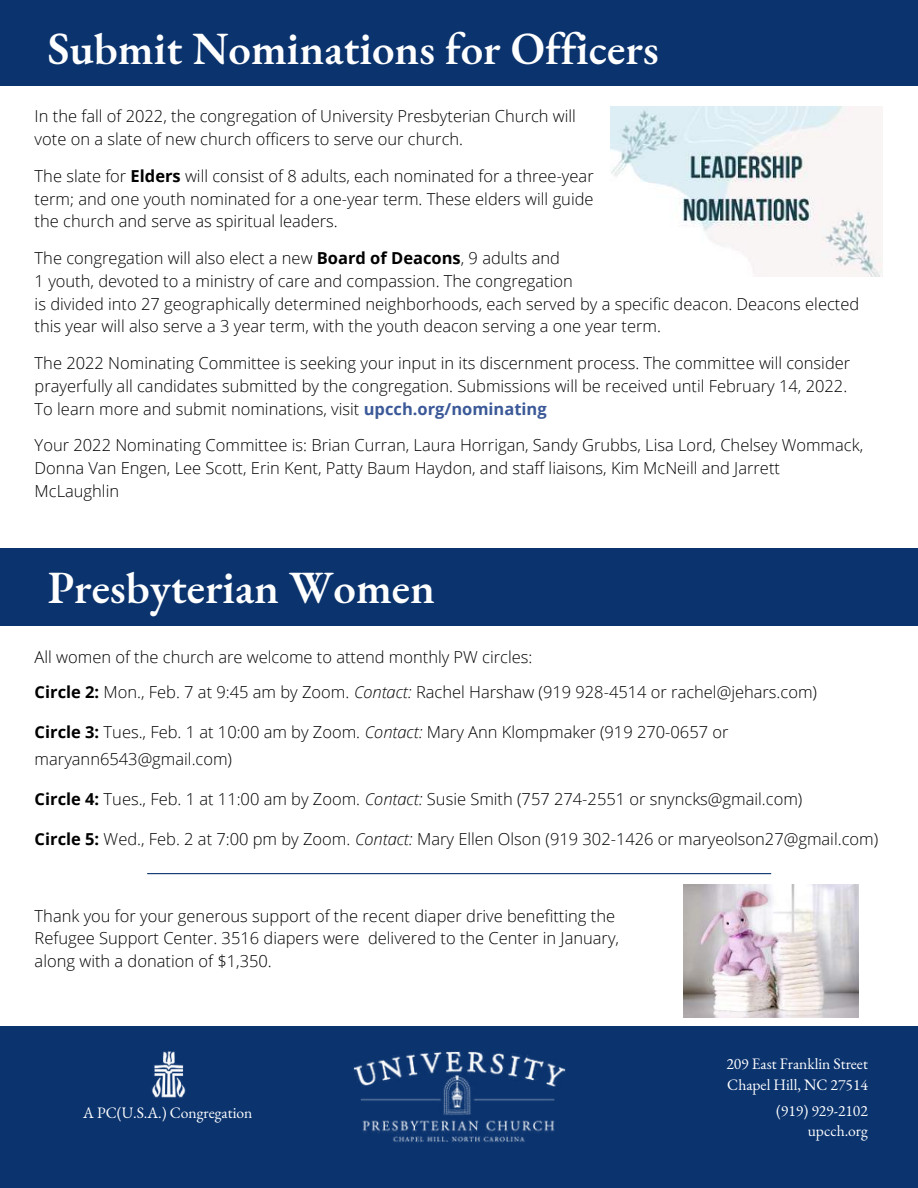
<style>
.page{position:relative;width:918px;height:1188px;background:#fff}
.page>*{position:absolute;margin:0;border:0;box-sizing:border-box;transform-origin:0 0}
.t1{font:600 45px "EB Garamond";color:#fff}
.t2{font:300 16.5px/22.8px "Open Sans";color:#000}
.t3{font:15.6px/20.2px "EB Garamond";color:#fff}
.s1{font-weight:700}
.s2{font-weight:700;color:#3b5998}
.s3{font-style:italic}
</style>
<div class="page">
<div style="left:0;top:1027px;width:918px;height:161px;background:#0b336e"></div>
<img style="left:354px;top:1052px;width:211px;height:91px">
<img style="left:152px;top:1052px;width:34px;height:46px">
<div style="left:0;top:0;width:918px;height:85px;background:#0b336e"></div>
<div style="left:0;top:548px;width:918px;height:78px;background:#0b336e"></div>
<img style="left:611px;top:106px;width:272px;height:170px">
<hr style="left:148px;top:873px;width:623px;height:1px;background:#0b336e">
<img style="left:683px;top:885px;width:176px;height:132px">
<h1 class="t1" style="left:48px;top:19px;width:613px">Submit Nominations for Officers</h1>
<p class="t2" style="left:35px;top:104px;width:543px">In the fall of 2022, the congregation of University Presbyterian Church will vote on a slate of new church officers to serve our church.</p>
<p class="t2" style="left:35px;top:164px;width:561px;text-align:justify">The slate for <span class="s1">Elders</span> will consist of 8 adults, each nominated for a three-year term; and one youth nominated for a one-year term. These elders will guide the church and serve as spiritual leaders.</p>
<p class="t2" style="left:35px;top:246px;width:826px">The congregation will also elect a new <span class="s1">Board of Deacons</span>, 9 adults and<br>1 youth, devoted to a ministry of care and compassion. The congregation<br>is divided into 27 geographically determined neighborhoods, each served by a specific deacon. Deacons elected this year will also serve a 3 year term, with the youth deacon serving a one year term.</p>
<p class="t2" style="left:35px;top:351px;width:817px">The 2022 Nominating Committee is seeking your input in its discernment process. The committee will consider prayerfully all candidates submitted by the congregation. Submissions will be received until February 14, 2022.<br>To learn more and submit nominations, visit <span class="s2">upcch.org/nominating</span></p>
<p class="t2" style="left:35px;top:433px;width:830px">Your 2022 Nominating Committee is: Brian Curran, Laura Horrigan, Sandy Grubbs, Lisa Lord, Chelsey Wommack,<br>Donna Van Engen, Lee Scott, Erin Kent, Patty Baum Haydon, and staff liaisons, Kim McNeill and Jarrett<br>McLaughlin</p>
<h1 class="t1" style="left:48px;top:558px;width:389px">Presbyterian Women</h1>
<p class="t2" style="left:35px;top:639px;width:784px;line-height:34.8px">All women of the church are welcome to attend monthly PW circles:<br><span class="s1">Circle 2:</span> Mon., Feb. 7 at 9:45 am by Zoom. <span class="s3">Contact:</span> Rachel Harshaw (919 928-4514 or rachel@jehars.com)</p>
<p class="t2" style="left:35px;top:718px;width:695px;line-height:27.3px"><span class="s1">Circle 3:</span> Tues., Feb. 1 at 10:00 am by Zoom. <span class="s3">Contact:</span> Mary Ann Klompmaker (919 270-0657 or maryann6543@gmail.com)</p>
<p class="t2" style="left:35px;top:787px;width:769px"><span class="s1">Circle 4:</span> Tues., Feb. 1 at 11:00 am by Zoom. <span class="s3">Contact:</span> Susie Smith (757 274-2551 or snyncks@gmail.com)</p>
<p class="t2" style="left:35px;top:827px;width:845px"><span class="s1">Circle 5:</span> Wed., Feb. 2 at 7:00 pm by Zoom. <span class="s3">Contact:</span> Mary Ellen Olson (919 302-1426 or maryeolson27@gmail.com)</p>
<p class="t2" style="left:35px;top:904px;width:586px">Thank you for your generous support of the recent diaper drive benefitting the<br>Refugee Support Center. 3516 diapers were delivered to the Center in January, along with a donation of $1,350.</p>
<p class="t3" style="left:83px;top:1103px;width:171px">A PC(U.S.A.) Congregation</p>
<p class="t3" style="left:726px;top:1054px;width:143px">209 East Franklin Street<br>Chapel Hill, NC 27514</p>
<p class="t3" style="left:776px;top:1100px;width:93px;text-align:right">(919) 929-2102 upcch.org</p>
</div>
